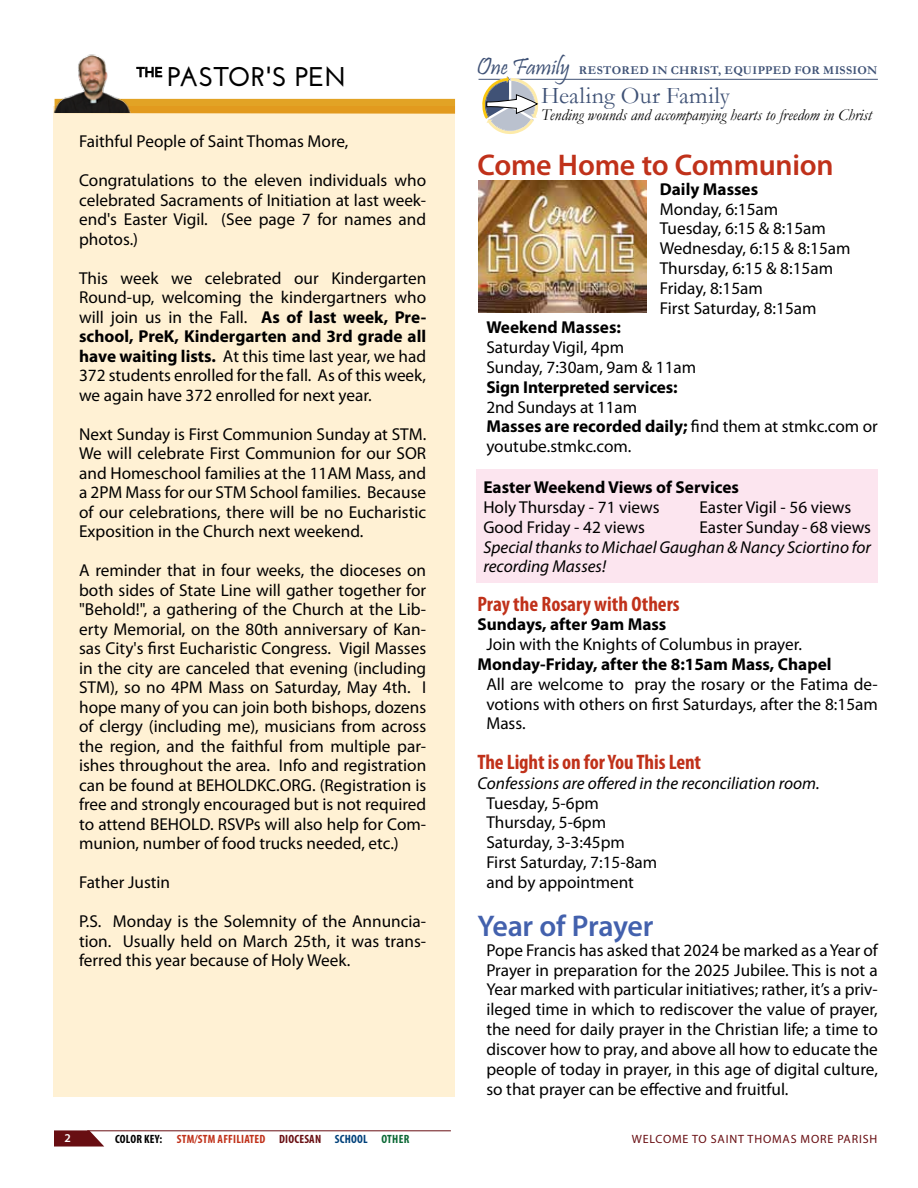
<style>
.page{position:relative;width:918px;height:1188px;background:#fff}
.page>*{position:absolute;margin:0;border:0;box-sizing:border-box;transform-origin:0 0}
.t1{font:600 30px "Myriad Pro";letter-spacing:-.01em;color:#c0311a}
.t2{font:600 30px "Myriad Pro";letter-spacing:-.01em;color:#4361ad}
.t3{font:700 27px "Josefin Sans";letter-spacing:-.01em;color:#000}
.t4{font:24px "Garamond";letter-spacing:.015em;color:#3f5276}
.t5{font:700 condensed 21px "Myriad Pro";color:#c0311a}
.t6{font:17.25px/19.5px "Myriad Pro";color:#000;text-align:justify}
.t7{font:700 17.25px "Myriad Pro";color:#000}
.t8{font:italic 17.25px/19.8px "Myriad Pro";color:#000}
.t9{font:italic 16.5px "Garamond";color:#000}
.t10{font:700 12px "Garamond";letter-spacing:.025em;color:#3f5276}
.t11{font:700 condensed 12px "Myriad Pro";letter-spacing:.02em;color:#c0311a}
.t12{font:12px "Myriad Pro";letter-spacing:.07em;color:#680e12}
.t13{font:700 condensed 12px "Myriad Pro";color:#000}
.t14{font:700 condensed 12px "Myriad Pro";letter-spacing:.02em;color:#0c6936}
.t15{font:600 12px "Myriad Pro";color:#fff}
.s1{font-weight:700}
.s2{font-family:"Pristina";font-weight:400;font-size:24px}
.s3{color:#000}
.s4{color:#680e12}
.s5{color:#00417b}
</style>
<div class="page">
<div style="left:54px;top:106px;width:401px;height:990px;background:#fff1d4"></div>
<svg style="left:55px;top:99px;width:400px;height:15px;background:#e0a02a"></svg>
<svg style="left:136px;top:66px;width:27px;height:12px"></svg>
<svg style="left:54px;top:1130px;width:50px;height:17px"></svg>
<hr style="left:87px;top:1130px;width:364px;height:1px;background:#680e12">
<img style="left:54px;top:54px;width:77px;height:58px">
<img style="left:479px;top:181px;width:167px;height:131px">
<hr style="left:479px;top:79px;width:399px;height:1px;background:#3f5276">
<svg style="left:481px;top:76px;width:57px;height:58px"></svg>
<div style="left:477px;top:470px;width:401px;height:113px;background:#fce5ef"></div>
<h2 class="t3" style="left:137px;top:61px;width:211px"><sup>THE</sup> PASTOR'S PEN</h2>
<p class="t6" style="left:79px;top:131px;width:271px">Faithful People of Saint Thomas More,</p>
<p class="t6" style="left:79px;top:171px;width:349px">Congratulations to the eleven individuals who celebrated Sacraments of Initiation at last week&shy;end's Easter Vigil. (See page 7 for names and photos.)</p>
<p class="t6" style="left:79px;top:268px;width:349px">This week we celebrated our Kindergarten Round-up, welcoming the kindergartners who will join us in the Fall. <span class="s1">As of last week, Pre&shy;school, PreK, Kindergarten and 3rd grade all have waiting lists.</span> At this time last year, we had 372 students enrolled for the fall. As of this week, we again have 372 enrolled for next year.</p>
<p class="t6" style="left:79px;top:424px;width:349px">Next Sunday is First Communion Sunday at STM.<br>We will celebrate First Communion for our SOR and Homeschool families at the 11AM Mass, and a 2PM Mass for our STM School families. Because of our celebrations, there will be no Eucharistic Exposition in the Church next weekend.</p>
<p class="t6" style="left:79px;top:560px;width:349px">A reminder that in four weeks, the dioceses on both sides of State Line will gather together for "Behold!", a gathering of the Church at the Lib&shy;erty Memorial, on the 80th anniversary of Kan&shy;sas City's first Eucharistic Congress. Vigil Masses in the city are canceled that evening (including STM), so no 4PM Mass on Saturday, May 4th. I hope many of you can join both bishops, dozens of clergy (including me), musicians from across the region, and the faithful from multiple par&shy;ishes throughout the area. Info and registration can be found at BEHOL</p>
<p class="t6" style="left:79px;top:775px;width:349px;text-indent:166px">DKC.ORG. (Registration is free and strongly encouraged but is not required to attend BEHOL</p>
<p class="t6" style="left:79px;top:814px;width:349px;text-indent:120px">D. RSVPs will also help for Com&shy;munion, number of food trucks needed, etc.)</p>
<p class="t6" style="left:79px;top:872px;width:93px">Father Justin</p>
<p class="t6" style="left:79px;top:911px;width:349px">P.S. Monday is the Solemnity of the Annuncia&shy;tion. Usually held on March 25th, it was trans&shy;ferred this year because of Holy Week.</p>
<p class="t10" style="left:477px;top:62px;width:402px"><span class="s2">One Family</span> RESTORED IN CHRIST, EQUIPPED FOR MISSION</p>
<h3 class="t4" style="left:541px;top:79px;width:190px">Healing Our Family</h3>
<p class="t9" style="left:541px;top:103px;width:332px">Tending wounds and accompanying hearts to freedom in Christ</p>
<h1 class="t1" style="left:477px;top:146px;width:358px">Come Home to Communion</h1>
<p class="t7" style="left:660px;top:178px;width:100px">Daily Masses</p>
<p class="t6" style="left:660px;top:199px;width:192px;text-align:left">Monday, 6:15am<br>Tuesday, 6:15 &amp; 8:15am<br>Wednesday, 6:15 &amp; 8:15am<br>Thursday, 6:15 &amp; 8:15am<br>Friday, 8:15am<br>First Saturday, 8:15am</p>
<p class="t7" style="left:486px;top:316px;width:136px">Weekend Masses:</p>
<p class="t6" style="left:486px;top:337px;width:211px">Saturday Vigil, 4pm<br>Sunday, 7:30am, 9am &amp; 11am</p>
<p class="t7" style="left:486px;top:376px;width:193px">Sign Interpreted services:</p>
<p class="t6" style="left:486px;top:397px;width:393px;text-align:left">2nd Sundays at 11am<br><span class="s1">Masses are recorded daily;</span> find them at stmkc.com or youtube.stmkc.com.</p>
<p class="t7" style="left:483px;top:476px;width:257px">Easter Weekend Views of Services</p>
<p class="t6" style="left:483px;top:497px;width:199px">Holy Thursday - 71 views E</p>
<p class="t6" style="left:708px;top:497px;width:145px">aster Vigil - 56 views</p>
<p class="t6" style="left:483px;top:517px;width:184px">Good Friday - 42 views E</p>
<p class="t6" style="left:708px;top:517px;width:165px">aster Sunday - 68 views</p>
<p class="t8" style="left:483px;top:537px;width:389px">Special thanks to Michael Gaughan &amp; Nancy Sciortino for recording Masses!</p>
<p class="t5" style="left:477px;top:590px;width:204px">Pray the Rosary with Others</p>
<p class="t7" style="left:477px;top:613px;width:191px">Sundays, after 9am Mass</p>
<p class="t6" style="left:486px;top:634px;width:317px">Join with the Knights of Columbus in prayer.</p>
<p class="t7" style="left:477px;top:653px;width:356px">Monday-Friday, after the 8:15am Mass, Chapel</p>
<p class="t6" style="left:486px;top:674px;width:393px">All are welcome to pray the rosary or the Fatima de&shy;votions with others on first Saturdays, after the 8:15am Mass.</p>
<p class="t5" style="left:477px;top:749px;width:225px">The Light is on for You This Lent</p>
<p class="t8" style="left:477px;top:773px;width:344px">Confessions are offered in the reconciliation room.</p>
<p class="t6" style="left:486px;top:793px;width:172px;text-align:left">Tuesday, 5-6pm<br>Thursday, 5-6pm<br>Saturday, 3-3:45pm<br>First Saturday, 7:15-8am and by appointment</p>
<h1 class="t2" style="left:477px;top:907px;width:178px">Year of Prayer</h1>
<p class="t6" style="left:486px;top:940px;width:393px">Pope Francis has asked that 2024 be marked as a Year of Prayer in preparation for the 2025 Jubilee. This is not a Year marked with particular initiatives; rather, it’s a priv&shy;ileged time in which to rediscover the value of prayer, the need for daily prayer in the Christian life; a time to discover how to pray, and above all how to educate the people of today in prayer, in this age of digital culture, so that prayer can be effective and fruitful.</p>
<p class="t15" style="left:64px;top:1131px;width:8px">2</p>
<p class="t13" style="left:115px;top:1132px;width:12px">color</p>
<p class="t11" style="left:144px;top:1132px;width:214px"><span class="s3">key:</span> STM/STM affiliated <span class="s4">Diocesan</span> <span class="s5">School</span></p>
<p class="t14" style="left:381px;top:1132px;width:27px">Other</p>
<p class="t12" style="left:632px;top:1132px;width:247px">Welcome to Saint Thomas More Parish</p>
</div>
